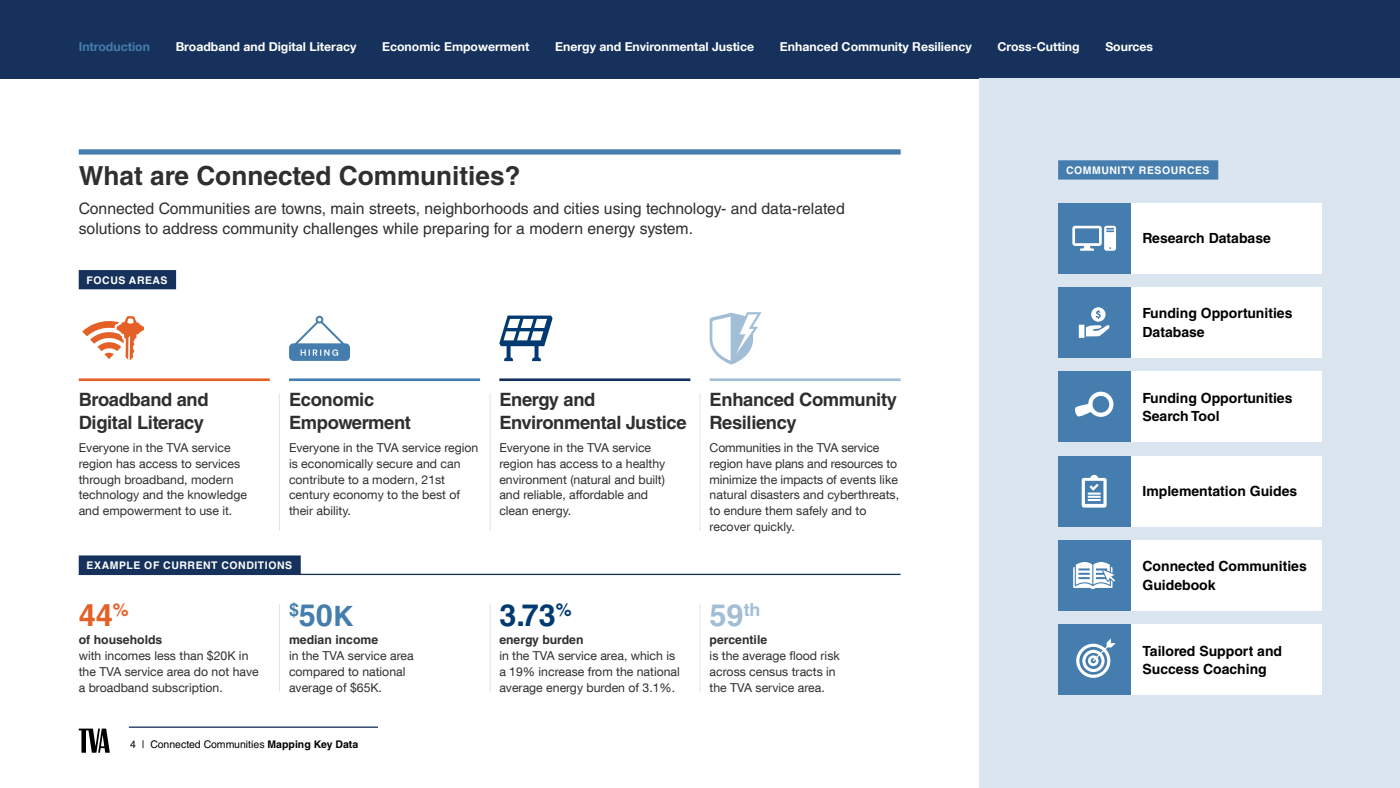
<style>
.page{position:relative;width:1400px;height:788px;background:#fff}
.page>*{position:absolute;margin:0;border:0;box-sizing:border-box;transform-origin:0 0}
.t1{font:700 30.62px "Helvetica LT Std";color:#003a70}
.t2{font:700 30.62px "Helvetica LT Std";color:#447dae}
.t3{font:700 30.62px "Helvetica LT Std";color:#a1bed6}
.t4{font:700 30.62px "Helvetica LT Std";color:#e56027}
.t5{font:700 26.25px "Helvetica LT Std";color:#2f2f2e}
.t6{font:700 18.38px/22.8px "Helvetica LT Std";letter-spacing:-.02em;color:#2f2f2e}
.t7{font:15.75px/20.1px "Helvetica LT Std";color:#2f2f2e}
.t8{font:700 14px/18.4px "Helvetica LT Std";color:#000}
.t9{font:12.25px/15.8px "Helvetica Neue LT Com";color:#2f2f2e}
.t10{font:700 12.25px "Helvetica Neue LT Com";color:#fff}
.t11{font:700 12.25px "Helvetica LT Std";color:#2f2f2e}
.t12{font:700 12.25px "Helvetica Neue LT Com";color:#447dae}
.t13{font:700 10.5px "Helvetica LT Std";letter-spacing:.05em;color:#fff}
.t14{font:10.5px "Helvetica LT Std";color:#000}
.s1{font-size:28px}
.s2{font-weight:700}
</style>
<div class="page">
<div style="left:0;top:0;width:1400px;height:79px;background:#16325c"></div>
<div style="left:79px;top:149px;width:822px;height:5px;background:#447dae"></div>
<hr style="left:279px;top:604px;width:1px;height:87px;background:#dae5ef">
<hr style="left:490px;top:604px;width:1px;height:87px;background:#dae5ef">
<hr style="left:700px;top:604px;width:1px;height:87px;background:#dae5ef">
<div style="left:979px;top:79px;width:421px;height:709px;background:#dae5ef"></div>
<div style="left:1058px;top:160px;width:160px;height:19px;background:#447dae"></div>
<div style="left:1058px;top:203px;width:263px;height:70px;background:#fff"></div>
<div style="left:1058px;top:203px;width:72px;height:70px;background:#447dae"></div>
<svg style="left:1072px;top:226px;width:44px;height:25px"></svg>
<div style="left:1058px;top:287px;width:263px;height:71px;background:#fff"></div>
<div style="left:1058px;top:287px;width:72px;height:71px;background:#447dae"></div>
<svg style="left:1079px;top:307px;width:31px;height:31px"></svg>
<div style="left:1058px;top:371px;width:263px;height:71px;background:#fff"></div>
<div style="left:1058px;top:371px;width:72px;height:71px;background:#447dae"></div>
<svg style="left:1075px;top:391px;width:39px;height:26px"></svg>
<div style="left:1058px;top:456px;width:263px;height:70px;background:#fff"></div>
<div style="left:1058px;top:456px;width:72px;height:70px;background:#447dae"></div>
<svg style="left:1082px;top:475px;width:25px;height:32px"></svg>
<div style="left:1058px;top:540px;width:263px;height:70px;background:#fff"></div>
<div style="left:1058px;top:540px;width:72px;height:70px;background:#447dae"></div>
<svg style="left:1073px;top:562px;width:42px;height:27px"></svg>
<div style="left:1058px;top:624px;width:263px;height:71px;background:#fff"></div>
<div style="left:1058px;top:624px;width:72px;height:71px;background:#447dae"></div>
<svg style="left:1076px;top:638px;width:40px;height:39px"></svg>
<hr style="left:79px;top:573px;width:822px;height:2px;background:#16325c">
<div style="left:79px;top:555px;width:222px;height:19px;background:#16325c"></div>
<svg style="left:82px;top:316px;width:62px;height:44px"></svg>
<svg style="left:499px;top:315px;width:54px;height:46px"></svg>
<svg style="left:289px;top:316px;width:61px;height:45px"></svg>
<svg style="left:710px;top:312px;width:51px;height:52px"></svg>
<hr style="left:279px;top:393px;width:1px;height:137px;background:#dae5ef">
<hr style="left:490px;top:393px;width:1px;height:137px;background:#dae5ef">
<hr style="left:700px;top:393px;width:1px;height:137px;background:#dae5ef">
<hr style="left:79px;top:378px;width:191px;height:3px;background:#e56027">
<hr style="left:289px;top:378px;width:191px;height:3px;background:#447dae">
<hr style="left:499px;top:378px;width:191px;height:3px;background:#16325c">
<hr style="left:710px;top:378px;width:191px;height:3px;background:#a1bed6">
<div style="left:79px;top:270px;width:97px;height:19px;background:#16325c"></div>
<hr style="left:129px;top:726px;width:249px;height:1px;background:#16325c">
<svg style="left:79px;top:728px;width:31px;height:24px"></svg>
<p class="t12" style="left:79px;top:39px;width:73px">Introduction</p>
<p class="t10" style="left:176px;top:39px;width:182px">Broadband and Digital Literacy</p>
<p class="t10" style="left:382px;top:39px;width:149px">Economic Empowerment</p>
<p class="t10" style="left:555px;top:39px;width:200px">Energy and Environmental Justice</p>
<p class="t10" style="left:780px;top:39px;width:193px">Enhanced Community Resiliency</p>
<p class="t10" style="left:998px;top:39px;width:84px">Cross-Cutting</p>
<p class="t10" style="left:1105px;top:39px;width:49px">Sources</p>
<h2 class="t5" style="left:79px;top:160px;width:443px">What are Connected Communities?</h2>
<p class="t7" style="left:79px;top:198px;width:768px">Connected Communities are towns, main streets, neighborhoods and cities using technology- and data-related solutions to address community challenges while preparing for a modern energy system.</p>
<p class="t13" style="left:87px;top:273px;width:82px">FOCUS AREAS</p>
<h3 class="t6" style="left:79px;top:388px;width:131px">Broadband and<br>Digital Literacy</h3>
<p class="t9" style="left:79px;top:439px;width:170px">Everyone in the TVA service region has access to services through broadband, modern technology and the knowledge and empowerment to use it.</p>
<h3 class="t6" style="left:289px;top:388px;width:124px">Economic<br>Empowerment</h3>
<p class="t9" style="left:289px;top:439px;width:191px">Everyone in the TVA service region is economically secure and can contribute to a modern, 21st century economy to the best of their ability.</p>
<p class="t13" style="left:87px;top:559px;width:207px">EXAMPLE OF CURRENT CONDITIONS</p>
<h1 class="t4" style="left:79px;top:596px;width:51px">44<sup>%</sup></h1>
<p class="t11" style="left:79px;top:632px;width:85px">of households</p>
<p class="t9" style="left:79px;top:647px;width:182px">with incomes less than $20K in the TVA service area do not have a broadband subscription.</p>
<h1 class="t2" style="left:289px;top:596px;width:66px"><sup>$</sup>50<span class="s1">K</span></h1>
<p class="t11" style="left:289px;top:632px;width:91px">median income</p>
<p class="t9" style="left:289px;top:647px;width:126px">in the TVA service area compared to national average of $65K.</p>
<p class="t14" style="left:130px;top:738px;width:230px">4 | Connected Communities <span class="s2">Mapping Key Data</span></p>
<h3 class="t6" style="left:499px;top:388px;width:189px">Energy and<br>Environmental Justice</h3>
<p class="t9" style="left:499px;top:439px;width:168px">Everyone in the TVA service region has access to a healthy environment (natural and built) and reliable, affordable and clean energy.</p>
<h1 class="t1" style="left:499px;top:596px;width:74px">3.73<sup>%</sup></h1>
<p class="t11" style="left:499px;top:632px;width:86px">energy burden</p>
<p class="t9" style="left:499px;top:647px;width:182px">in the TVA service area, which is a 19% increase from the national average energy burden of 3.1%.</p>
<h3 class="t6" style="left:710px;top:388px;width:189px">Enhanced Community<br>Resiliency</h3>
<p class="t9" style="left:710px;top:439px;width:191px">Communities in the TVA service region have plans and resources to minimize the impacts of events like natural disasters and cyberthreats, to endure them safely and to recover quickly.</p>
<h1 class="t3" style="left:710px;top:596px;width:52px">59<sup>th</sup></h1>
<p class="t11" style="left:710px;top:632px;width:59px">percentile</p>
<p class="t9" style="left:710px;top:647px;width:132px">is the average flood risk across census tracts in the TVA service area.</p>
<p class="t13" style="left:1066px;top:164px;width:145px">COMMUNITY RESOURCES</p>
<p class="t8" style="left:1142px;top:229px;width:130px">Research Database</p>
<p class="t8" style="left:1142px;top:304px;width:152px">Funding Opportunities<br>Database</p>
<p class="t8" style="left:1142px;top:388px;width:152px">Funding Opportunities<br>Search Tool</p>
<p class="t8" style="left:1142px;top:482px;width:156px">Implementation Guides</p>
<p class="t8" style="left:1142px;top:557px;width:166px">Connected Communities<br>Guidebook</p>
<p class="t8" style="left:1142px;top:641px;width:141px">Tailored Support and<br>Success Coaching</p>
</div>
